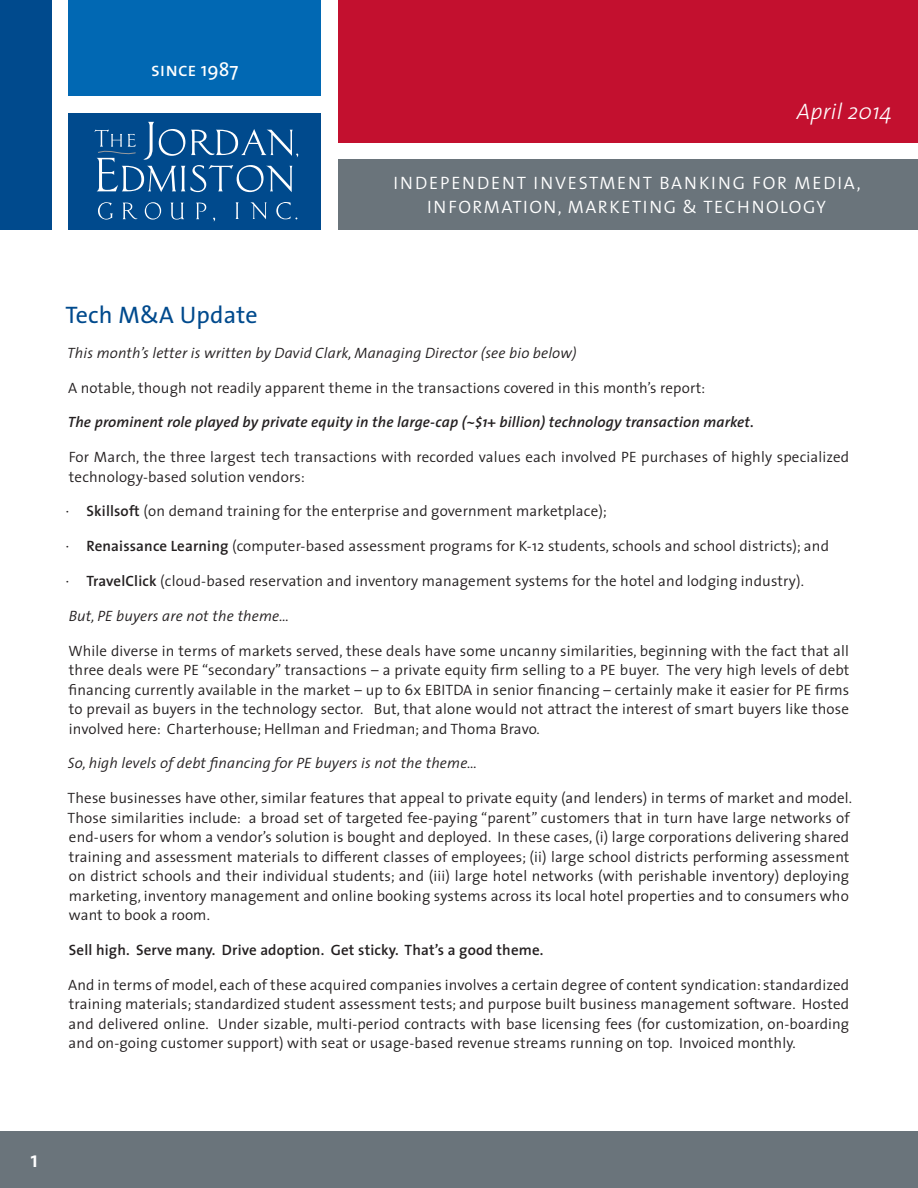
<style>
.page{position:relative;width:918px;height:1188px;background:#fff}
.page>*{position:absolute;margin:0;border:0;box-sizing:border-box;transform-origin:0 0}
.t1{font:24px "The Sans";letter-spacing:.01em;color:#004a8d}
.t2{font:italic 300 22.5px "The Sans";letter-spacing:.01em;color:#fff}
.t3{font:600 22.5px "The Sans";color:#fff}
.t4{font:19.5px "The Sans Caps";color:#fff}
.t5{font:300 18px/24px "The Sans";letter-spacing:.1em;color:#fff;text-align:center}
.t6{font:300 15px/19.5px "The Sans";letter-spacing:.01em;color:#231f20}
.t7{font:italic 300 15px "The Sans";letter-spacing:.01em;color:#231f20}
.t8{font:italic 600 15px "The Sans";letter-spacing:.01em;color:#231f20}
.t9{font:600 15px "The Sans";letter-spacing:.01em;color:#231f20}
.s1{font-family:"The Sans"}
.s2{font-weight:600}
</style>
<div class="page">
<div style="left:0;top:1131px;width:918px;height:57px;background:#6a747b"></div>
<div style="left:338px;top:159px;width:580px;height:71px;background:#6a747b"></div>
<div style="left:338px;top:0;width:580px;height:142px;background:#c3102f"></div>
<div style="left:68px;top:113px;width:253px;height:117px;background:#004a8d"></div>
<svg style="left:191px;top:129px;width:107px;height:28px"></svg>
<svg style="left:191px;top:165px;width:101px;height:27px"></svg>
<svg style="left:98px;top:202px;width:15px;height:18px"></svg>
<svg style="left:123px;top:203px;width:14px;height:16px"></svg>
<svg style="left:145px;top:202px;width:16px;height:18px"></svg>
<svg style="left:171px;top:203px;width:13px;height:17px"></svg>
<svg style="left:196px;top:203px;width:10px;height:16px"></svg>
<svg style="left:236px;top:202px;width:3px;height:17px"></svg>
<svg style="left:250px;top:202px;width:17px;height:17px"></svg>
<svg style="left:94px;top:122px;width:91px;height:70px"></svg>
<svg style="left:276px;top:202px;width:21px;height:17px"></svg>
<div style="left:68px;top:0;width:253px;height:96px;background:#0168b3"></div>
<div style="left:0;top:0;width:51px;height:230px;background:#004a8d"></div>
<p class="t4" style="left:151px;top:54px;width:89px">since <span class="s1">1987</span></p>
<p class="t2" style="left:797px;top:93px;width:97px">April 2014</p>
<p class="t5" style="left:393px;top:170px;width:469px">INDEPENDENT INVESTMENT BANKING FOR MEDIA,<br>INFORMATION, MARKETING &amp; TECHNOLOGY</p>
<p class="t1" style="left:65px;top:295px;width:194px">Tech M&amp;A Update</p>
<p class="t7" style="left:67px;top:340px;width:511px">This month’s letter is written by David Clark, Managing Director (see bio below)</p>
<p class="t6" style="left:68px;top:377px;width:639px">A notable, though not readily apparent theme in the transactions covered in this month’s report:</p>
<p class="t8" style="left:68px;top:410px;width:688px">The prominent role played by private equity in the large-cap (~$1+ billion) technology transaction market.</p>
<p class="t6" style="left:69px;top:447px;width:782px">For March, the three largest tech transactions with recorded values each involved PE purchases of highly specialized technology-based solution vendors:</p>
<p class="t6" style="left:66px;top:501px;width:542px">· <span class="s2">Skillsoft</span> (on demand training for the enterprise and government marketplace);</p>
<p class="t6" style="left:66px;top:536px;width:765px">· <span class="s2">Renaissance Learning</span> (computer-based assessment programs for K-12 students, schools and school districts); and</p>
<p class="t6" style="left:66px;top:571px;width:740px">· <span class="s2">TravelClick</span> (cloud-based reservation and inventory management systems for the hotel and lodging industry).</p>
<p class="t7" style="left:69px;top:603px;width:222px">But, PE buyers are not the theme…</p>
<p class="t6" style="left:68px;top:640px;width:783px;text-align:justify">While diverse in terms of markets served, these deals have some uncanny similarities, beginning with the fact that all three deals were PE “secondary” transactions – a private equity firm selling to a PE buyer. The very high levels of debt financing currently available in the market – up to 6x EBITDA in senior financing – certainly make it easier for PE firms to prevail as buyers in the technology sector. But, that alone would not attract the interest of smart buyers like those involved here: Charterhouse; Hellman and Friedman; and Thoma Bravo.</p>
<p class="t7" style="left:68px;top:751px;width:411px">So, high levels of debt financing for PE buyers is not the theme…</p>
<p class="t6" style="left:68px;top:788px;width:786px">These businesses have other, similar features that appeal to private equity (and lenders) in terms of market and model.<br>Those similarities include: a broad set of targeted fee-paying “parent” customers that in turn have large networks of end-users for whom a vendor’s solution is bought and deployed. In these cases, (i) large corporations delivering shared training and assessment materials to different classes of employees; (ii) large school districts performing assessment on district schools and their individual students; and (iii) large hotel networks (with perishable inventory) deploying marketing, inventory management and online booking systems across its local hotel properties and to consumers who want to book a room.</p>
<p class="t9" style="left:69px;top:938px;width:476px">Sell high. Serve many. Drive adoption. Get sticky. That’s a good theme.</p>
<p class="t6" style="left:68px;top:975px;width:783px;text-align:justify">And in terms of model, each of these acquired companies involves a certain degree of content syndication: standardized training materials; standardized student assessment tests; and purpose built business management software. Hosted and delivered online. Under sizable, multi-period contracts with base licensing fees (for customization, on-boarding and on-going customer support) with seat or usage-based revenue streams running on top. Invoiced monthly.</p>
<p class="t3" style="left:30px;top:1141px;width:9px">1</p>
</div>
